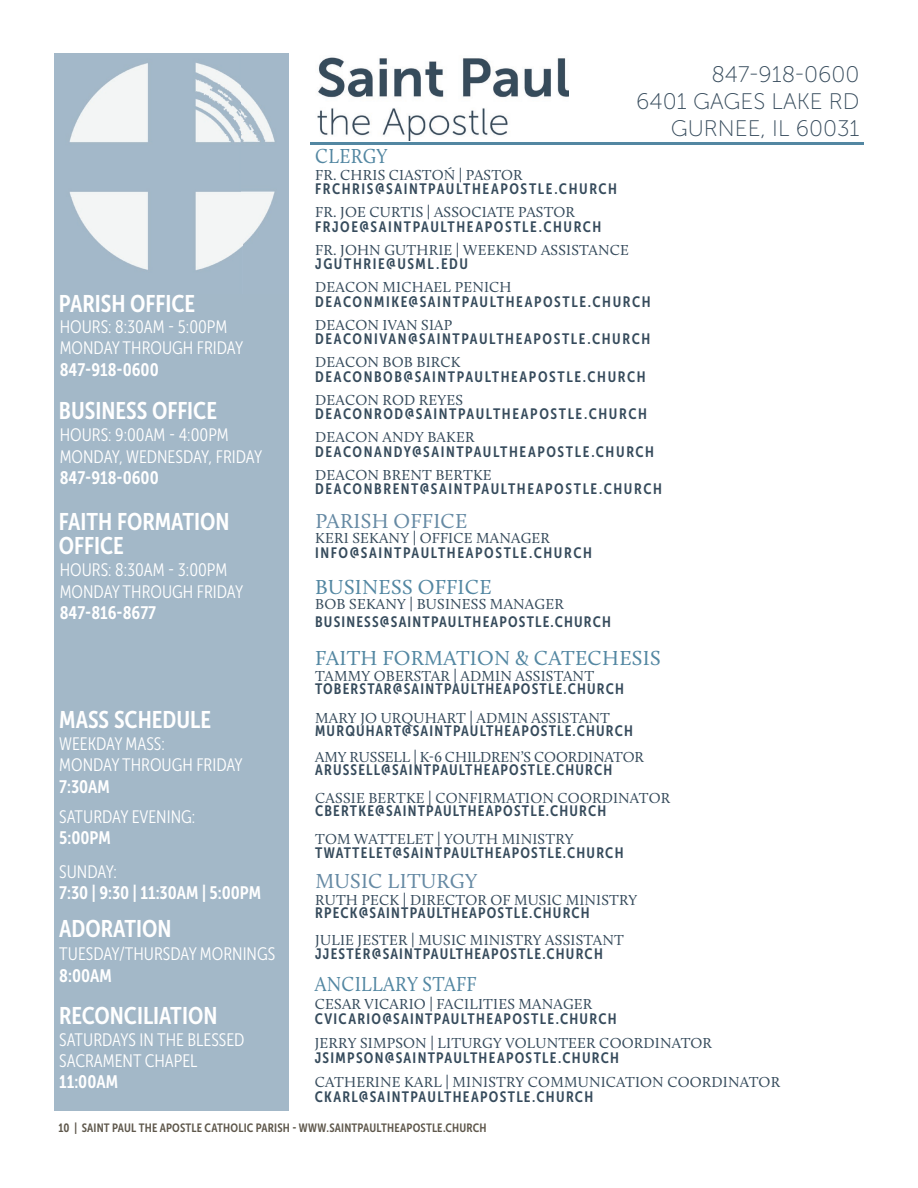
<style>
.page{position:relative;width:918px;height:1188px;background:#fff}
.page>*{position:absolute;margin:0;border:0;box-sizing:border-box;transform-origin:0 0}
.t1{font:24px/24px "Museo Sans Cond 700";color:#fff}
.t2{font:22.5px/27px "Museo Sans 100";color:#364b5c;text-align:right}
.t3{font:21px "Calluna";letter-spacing:.015em;color:#5387a2}
.t4{font:21px "Calluna";letter-spacing:.015em;color:#668aa4}
.t5{font:21px "Calluna";letter-spacing:.015em;color:#5387a2;scale:.9 1}
.t6{font:18px/21.6px "Museo Sans Cond 300";color:#fff}
.t7{font:18px "Museo Sans Cond 700";color:#fff}
.t8{font:15px "Calluna";letter-spacing:.015em;color:#364b5c}
.t9{font:15px "Museo Sans Cond 700";letter-spacing:.085em;color:#364b5c}
.t10{font:15px "Museo Sans Cond 700";letter-spacing:.105em;color:#364b5c}
.t11{font:15px "Calluna";letter-spacing:-.005em;color:#364b5c}
.t12{font:12px "Museo Sans Cond 700";letter-spacing:.015em;color:#5e574b}
</style>
<div class="page">
<div style="left:54px;top:53px;width:235px;height:1058px;background:#a3b8c8"></div>
<hr style="left:310px;top:142px;width:554px;height:3px;background:#5387a2">
<img style="left:69px;top:62px;width:206px;height:208px">
<img style="left:317px;top:57px;width:252px;height:84px">
<h1 class="t1" style="left:59px;top:292px;width:138px">PARISH OFFICE</h1>
<p class="t6" style="left:60px;top:316px;width:185px">HOURS: 8:30AM - 5:00PM<br>MONDAY THROUGH FRIDAY</p>
<p class="t7" style="left:60px;top:360px;width:101px">847-918-0600</p>
<h1 class="t1" style="left:59px;top:399px;width:160px">BUSINESS OFFICE</h1>
<p class="t6" style="left:60px;top:424px;width:204px">HOURS: 9:00AM - 4:00PM<br>MONDAY, WEDNESDAY, FRIDAY</p>
<p class="t7" style="left:60px;top:468px;width:101px">847-918-0600</p>
<h1 class="t1" style="left:59px;top:509px;width:172px">FAITH FORMATION<br>OFFICE</h1>
<p class="t6" style="left:60px;top:559px;width:185px">HOURS: 8:30AM - 3:00PM<br>MONDAY THROUGH FRIDAY</p>
<p class="t7" style="left:60px;top:603px;width:98px">847-816-8677</p>
<h1 class="t1" style="left:59px;top:707px;width:153px">MASS SCHEDULE</h1>
<p class="t6" style="left:59px;top:733px;width:185px">WEEKDAY MASS:<br>MONDAY THROUGH FRIDAY</p>
<p class="t7" style="left:59px;top:777px;width:52px">7:30AM</p>
<p class="t6" style="left:59px;top:806px;width:138px">SATURDAY EVENING:</p>
<p class="t7" style="left:59px;top:828px;width:53px">5:00PM</p>
<p class="t6" style="left:59px;top:861px;width:59px">SUNDAY:</p>
<p class="t7" style="left:59px;top:883px;width:203px">7:30 | 9:30 | 11:30AM | 5:00PM</p>
<h1 class="t1" style="left:59px;top:917px;width:114px">ADORATION</h1>
<p class="t6" style="left:59px;top:944px;width:218px">TUESDAY/THURSDAY MORNINGS</p>
<p class="t7" style="left:59px;top:966px;width:54px">8:00AM</p>
<h1 class="t1" style="left:59px;top:1003px;width:160px">RECONCILIATION</h1>
<p class="t6" style="left:59px;top:1029px;width:187px;line-height:21px">SATURDAYS IN THE BLESSED<br>SACRAMENT CHAPEL</p>
<p class="t7" style="left:59px;top:1072px;width:60px">11:00AM</p>
<h2 class="t2" style="left:636px;top:61px;width:225px">847-918-0600<br>6401 GAGES LAKE RD<br>GURNEE, IL 60031</h2>
<h3 class="t5" style="left:315px;top:143px;width:82px">CLERGY</h3>
<p class="t8" style="left:315px;top:166px;width:209px">FR. CHRIS CIASTOŃ | PASTOR</p>
<p class="t10" style="left:315px;top:181px;width:304px">FRCHRIS@SAINTPAULTHEAPOSTLE.CHURCH</p>
<p class="t8" style="left:315px;top:203px;width:261px">FR. JOE CURTIS | ASSOCIATE PASTOR</p>
<p class="t10" style="left:315px;top:218px;width:288px">FRJOE@SAINTPAULTHEAPOSTLE.CHURCH</p>
<p class="t8" style="left:315px;top:241px;width:315px">FR. JOHN GUTHRIE | WEEKEND ASSISTANCE</p>
<p class="t10" style="left:315px;top:256px;width:154px">JGUTHRIE@USML.EDU</p>
<p class="t8" style="left:315px;top:278px;width:198px">DEACON MICHAEL PENICH</p>
<p class="t10" style="left:315px;top:293px;width:337px">DEACONMIKE@SAINTPAULTHEAPOSTLE.CHURCH</p>
<p class="t8" style="left:315px;top:316px;width:139px">DEACON IVAN SIAP</p>
<p class="t10" style="left:315px;top:331px;width:337px">DEACONIVAN@SAINTPAULTHEAPOSTLE.CHURCH</p>
<p class="t8" style="left:315px;top:353px;width:147px">DEACON BOB BIRCK</p>
<p class="t10" style="left:315px;top:368px;width:332px">DEACONBOB@SAINTPAULTHEAPOSTLE.CHURCH</p>
<p class="t8" style="left:315px;top:391px;width:149px">DEACON ROD REYES</p>
<p class="t10" style="left:315px;top:406px;width:333px">DEACONROD@SAINTPAULTHEAPOSTLE.CHURCH</p>
<p class="t8" style="left:315px;top:428px;width:161px">DEACON ANDY BAKER</p>
<p class="t10" style="left:315px;top:443px;width:340px">DEACONANDY@SAINTPAULTHEAPOSTLE.CHURCH</p>
<p class="t8" style="left:315px;top:466px;width:178px">DEACON BRENT BERTKE</p>
<p class="t10" style="left:315px;top:481px;width:348px">DEACONBRENT@SAINTPAULTHEAPOSTLE.CHURCH</p>
<h3 class="t4" style="left:315px;top:509px;width:154px">PARISH OFFICE</h3>
<p class="t8" style="left:315px;top:529px;width:236px">KERI SEKANY | OFFICE MANAGER</p>
<p class="t10" style="left:315px;top:545px;width:278px">INFO@SAINTPAULTHEAPOSTLE.CHURCH</p>
<h3 class="t3" style="left:315px;top:575px;width:178px">BUSINESS OFFICE</h3>
<p class="t8" style="left:315px;top:595px;width:250px">BOB SEKANY | BUSINESS MANAGER</p>
<p class="t9" style="left:315px;top:614px;width:297px">BUSINESS@SAINTPAULTHEAPOSTLE.CHURCH</p>
<h3 class="t3" style="left:315px;top:645px;width:347px">FAITH FORMATION &amp; CATECHESIS</h3>
<p class="t8" style="left:315px;top:667px;width:280px">TAMMY OBERSTAR | ADMIN ASSISTANT</p>
<p class="t9" style="left:315px;top:681px;width:310px">TOBERSTAR@SAINTPAULTHEAPOSTLE.CHURCH</p>
<p class="t8" style="left:315px;top:708px;width:296px">MARY JO URQUHART | ADMIN ASSISTANT</p>
<p class="t9" style="left:315px;top:722px;width:319px">MURQUHART@SAINTPAULTHEAPOSTLE.CHURCH</p>
<p class="t11" style="left:315px;top:748px;width:330px">AMY RUSSELL | K-6 CHILDREN’S COORDINATOR</p>
<p class="t9" style="left:315px;top:762px;width:299px">ARUSSELL@SAINTPAULTHEAPOSTLE.CHURCH</p>
<p class="t8" style="left:315px;top:789px;width:357px">CASSIE BERTKE | CONFIRMATION COORDINATOR</p>
<p class="t9" style="left:315px;top:803px;width:293px">CBERTKE@SAINTPAULTHEAPOSTLE.CHURCH</p>
<p class="t8" style="left:315px;top:830px;width:260px">TOM WATTELET | YOUTH MINISTRY</p>
<p class="t9" style="left:315px;top:844px;width:310px">TWATTELET@SAINTPAULTHEAPOSTLE.CHURCH</p>
<h3 class="t4" style="left:315px;top:868px;width:164px">MUSIC LITURGY</h3>
<p class="t8" style="left:315px;top:890px;width:324px">RUTH PECK | DIRECTOR OF MUSIC MINISTRY</p>
<p class="t9" style="left:315px;top:904px;width:276px">RPECK@SAINTPAULTHEAPOSTLE.CHURCH</p>
<p class="t8" style="left:315px;top:931px;width:310px">JULIE JESTER | MUSIC MINISTRY ASSISTANT</p>
<p class="t9" style="left:315px;top:945px;width:289px">JJESTER@SAINTPAULTHEAPOSTLE.CHURCH</p>
<h3 class="t5" style="left:315px;top:971px;width:181px">ANCILLARY STAFF</h3>
<p class="t8" style="left:315px;top:995px;width:279px">CESAR VICARIO | FACILITIES MANAGER</p>
<p class="t9" style="left:315px;top:1010px;width:303px">CVICARIO@SAINTPAULTHEAPOSTLE.CHURCH</p>
<p class="t8" style="left:315px;top:1034px;width:399px">JERRY SIMPSON | LITURGY VOLUNTEER COORDINATOR</p>
<p class="t9" style="left:315px;top:1049px;width:306px">JSIMPSON@SAINTPAULTHEAPOSTLE.CHURCH</p>
<p class="t8" style="left:315px;top:1073px;width:467px">CATHERINE KARL | MINISTRY COMMUNICATION COORDINATOR</p>
<p class="t9" style="left:315px;top:1088px;width:280px">CKARL@SAINTPAULTHEAPOSTLE.CHURCH</p>
<p class="t12" style="left:58px;top:1121px;width:430px">10 | SAINT PAUL THE APOSTLE CATHOLIC PARISH - WWW.SAINTPAULTHEAPOSTLE.CHURCH</p>
</div>
